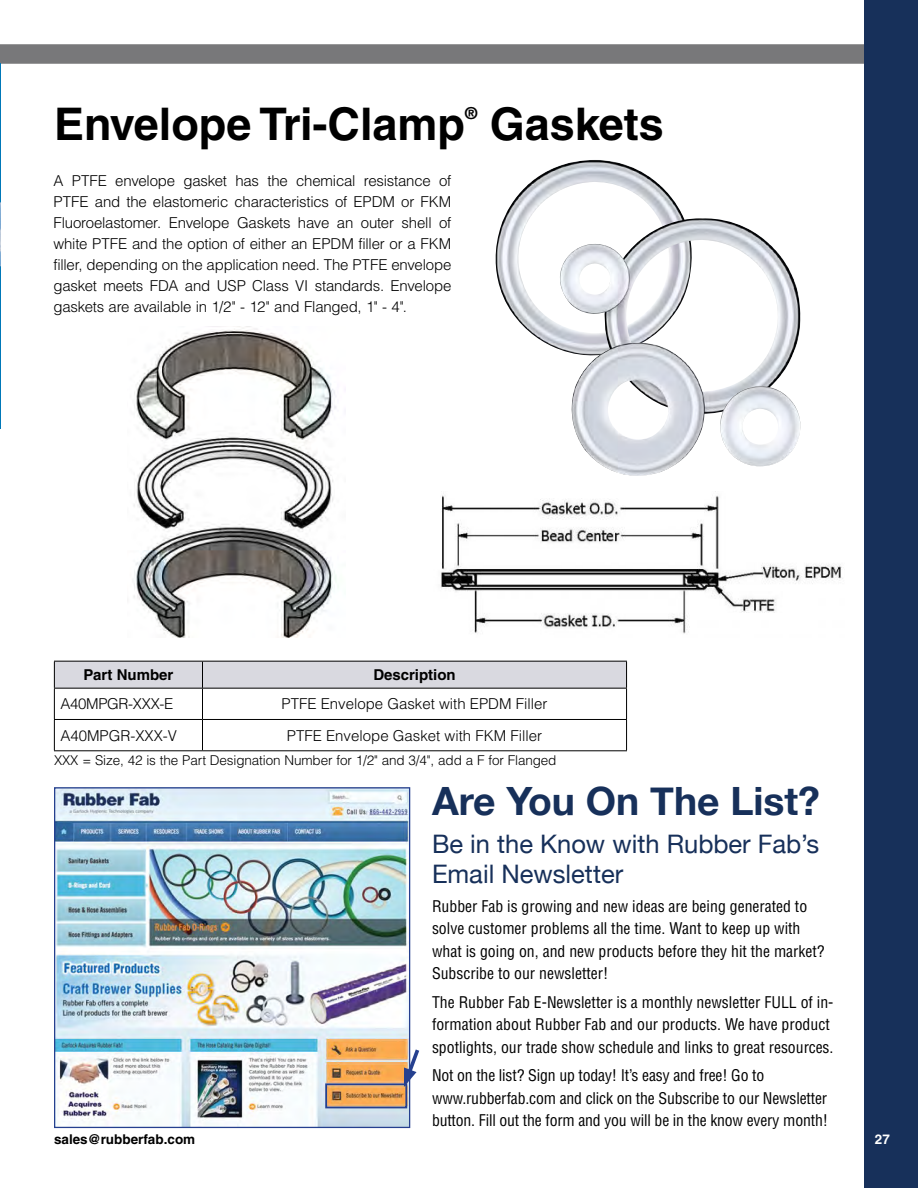
<style>
.page{position:relative;width:918px;height:1188px;background:#fff}
.page>*{position:absolute;margin:0;border:0;box-sizing:border-box;transform-origin:0 0}
.t1{font:700 45px "Helvetica LT Std";color:#000}
.t2{font:700 39px "Helvetica Neue";color:#17305a}
.t3{font:25.5px/30.6px "Helvetica Neue";color:#17305a}
.t4{font:700 16.5px "Helvetica LT Std";color:#000}
.t5{font:condensed 15.75px/22.5px "Helvetica LT Std";color:#000}
.t6{font:300 15px/21px "Helvetica LT Std";color:#000;text-align:justify}
.t7{font:700 15px "Helvetica LT Std";color:#000}
.t8{font:300 15px "Helvetica LT Std";letter-spacing:-.02em;color:#000}
.t9{font:300 13.5px "Helvetica LT Std";letter-spacing:-.01em;color:#000}
.t10{font:700 13.5px "Helvetica LT Std";color:#000}
.t11{font:700 13.5px "Helvetica LT Std";color:#fff}
</style>
<div class="page">
<div style="left:864px;top:0;width:54px;height:1188px;background:#17305a"></div>
<div style="left:0;top:44px;width:864px;height:20px;background:#78787a"></div>
<img style="left:0;top:64px;width:1px;height:365px">
<img style="left:495px;top:160px;width:189px;height:189px">
<img style="left:558px;top:217px;width:243px;height:259px">
<img style="left:720px;top:386px;width:81px;height:80px">
<img style="left:133px;top:328px;width:203px;height:310px">
<img style="left:440px;top:495px;width:403px;height:139px">
<img style="left:56px;top:789px;width:352px;height:337px">
<div style="left:54px;top:787px;width:356px;height:341px;border:1px solid #25408f"></div>
<div style="left:325px;top:1083px;width:82px;height:25px;border:2px solid #25408f"></div>
<svg style="left:403px;top:1045px;width:17px;height:42px"></svg>
<svg style="left:54px;top:661px;width:573px;height:27px;background:#d0d0d6"></svg>
<hr style="left:54px;top:688px;width:148px;height:1px;background:#000">
<hr style="left:54px;top:689px;width:1px;height:30px;background:#000">
<hr style="left:202px;top:688px;width:425px;height:1px;background:#000">
<hr style="left:202px;top:689px;width:1px;height:30px;background:#000">
<hr style="left:626px;top:689px;width:1px;height:30px;background:#000">
<hr style="left:54px;top:719px;width:148px;height:1px;background:#000">
<hr style="left:54px;top:720px;width:1px;height:30px;background:#000">
<hr style="left:202px;top:719px;width:425px;height:1px;background:#000">
<hr style="left:202px;top:720px;width:1px;height:30px;background:#000">
<hr style="left:626px;top:720px;width:1px;height:30px;background:#000">
<hr style="left:54px;top:750px;width:148px;height:1px;background:#000">
<hr style="left:202px;top:750px;width:425px;height:1px;background:#000">
<h1 class="t1" style="left:54px;top:97px;width:413px">Envelope Tri-Clamp</h1>
<p class="t4" style="left:465px;top:103px;width:14px">®</p>
<h1 class="t1" style="left:490px;top:97px;width:176px">Gaskets</h1>
<p class="t6" style="left:53px;top:170px;width:400px">A PTFE envelope gasket has the chemical resistance of PTFE and the elastomeric characteristics of EPDM or FKM Fluoroelastomer. Envelope Gaskets have an outer shell of white PTFE and the option of either an EPDM filler or a FKM filler, depending on the application need. The PTFE envelope gasket meets FDA and USP Class VI standards. Envelope gaskets are available in 1/2" - 12" and Flanged, 1" - 4".</p>
<p class="t7" style="left:84px;top:666px;width:91px">Part Number</p>
<p class="t7" style="left:373px;top:666px;width:84px">Description</p>
<p class="t8" style="left:60px;top:695px;width:115px">A40MPGR-XXX-E</p>
<p class="t6" style="left:282px;top:693px;width:267px">PTFE Envelope Gasket with EPDM Filler</p>
<p class="t6" style="left:60px;top:725px;width:118px">A40MPGR-XXX-V</p>
<p class="t6" style="left:287px;top:725px;width:257px">PTFE Envelope Gasket with FKM Filler</p>
<p class="t9" style="left:54px;top:752px;width:504px">XXX = Size, 42 is the Part Designation Number for 1/2" and 3/4", add a F for Flanged</p>
<h2 class="t2" style="left:432px;top:770px;width:389px">Are You On The List?</h2>
<h3 class="t3" style="left:432px;top:828px;width:389px">Be in the Know with Rubber Fab’s<br>Email Newsletter</h3>
<p class="t5" style="left:432px;top:895px;width:394px">Rubber Fab is growing and new ideas are being generated to solve customer problems all the time. Want to keep up with what is going on, and new products before they hit the market?<br>Subscribe to our newsletter!</p>
<p class="t5" style="left:432px;top:991px;width:403px">The Rubber Fab E-Newsletter is a monthly newsletter FULL of in&shy;formation about Rubber Fab and our products. We have product spotlights, our trade show schedule and links to great resources.</p>
<p class="t5" style="left:432px;top:1064px;width:397px">Not on the list? Sign up today! It’s easy and free! Go to www.rubberfab.com and click on the Subscribe to our Newsletter button. Fill out the form and you will be in the know every month!</p>
<p class="t10" style="left:54px;top:1131px;width:143px">sales@rubberfab.com</p>
<p class="t11" style="left:875px;top:1131px;width:17px">27</p>
</div>
